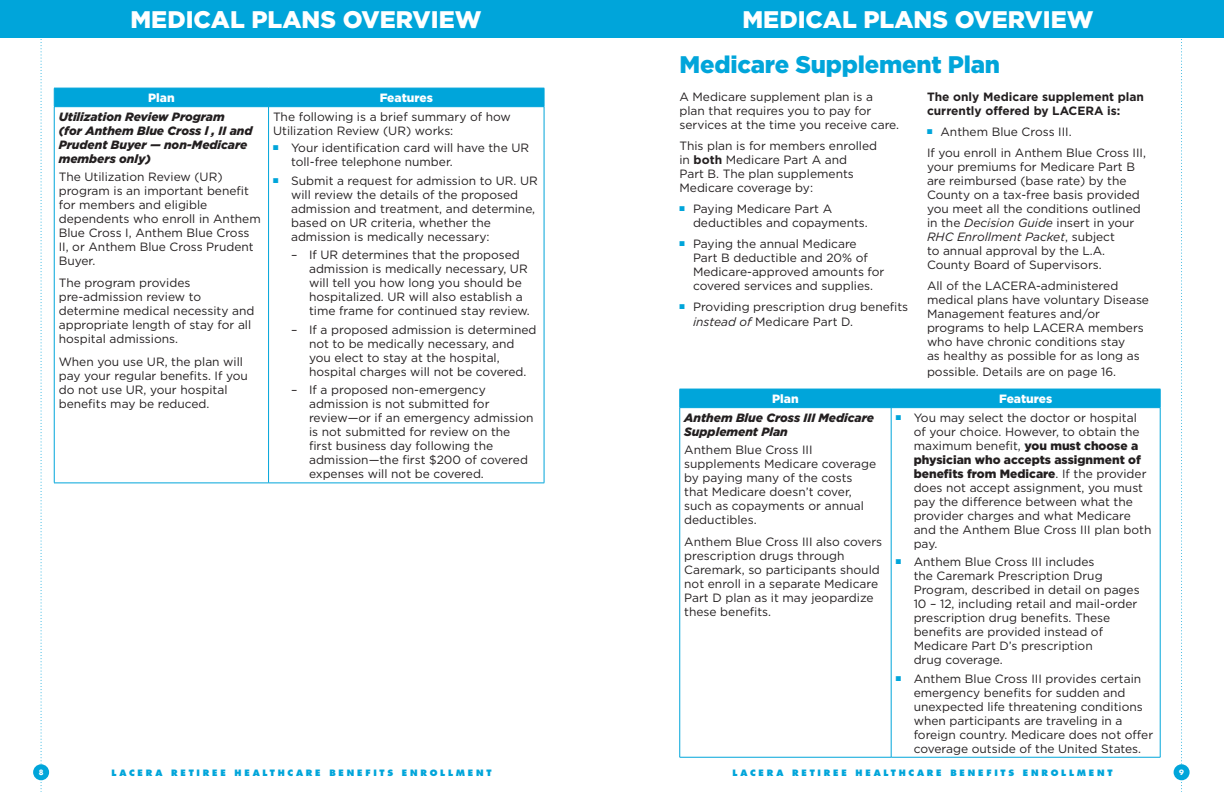
<style>
.page{position:relative;width:1224px;height:792px;background:#fff}
.page>*{position:absolute;margin:0;border:0;box-sizing:border-box;transform-origin:0 0}
.t1{font:900 24px "Gotham";color:#fff}
.t2{font:900 24px "Gotham";letter-spacing:-.01em;color:#00a5da}
.t3{font:12px/14px "Gotham";color:#231f20}
.t4{font:italic 900 12px/14px "Gotham";color:#231f20}
.t5{font:700 12px/14px "Gotham";color:#231f20}
.t6{font:900 12px "Gotham";color:#fff}
.t7{font:800 8.6px "Futura Std";letter-spacing:.325em;color:#00a5da}
.t8{font:700 7px "Futura Std";color:#fff}
.s1{font-weight:700}
.s2{font-style:italic}
.s3{font-weight:900}
</style>
<div class="page">
<div style="left:0;top:0;width:612px;height:37px;background:#00a5da"></div>
<div style="left:612px;top:0;width:612px;height:37px;background:#00a5da"></div>
<svg style="left:1181px;top:37px;width:2px;height:755px"></svg>
<div style="left:1174px;top:764px;width:16px;height:16px;background:#00a5da;border-radius:50%"></div>
<svg style="left:41px;top:37px;width:1px;height:755px"></svg>
<div style="left:33px;top:764px;width:16px;height:16px;background:#00a5da;border-radius:50%"></div>
<hr style="left:268px;top:107px;width:1px;height:376px;background:#00a5da">
<div style="left:54px;top:88px;width:491px;height:19px;background:#00a5da"></div>
<hr style="left:269px;top:88px;width:275px;height:1px;background:#00a5da">
<hr style="left:54px;top:483px;width:215px;height:1px;background:#00a5da">
<hr style="left:269px;top:483px;width:275px;height:1px;background:#00a5da">
<hr style="left:54px;top:106px;width:215px;height:1px;background:#00a5da">
<hr style="left:269px;top:106px;width:275px;height:1px;background:#00a5da">
<hr style="left:54px;top:107px;width:1px;height:376px;background:#00a5da">
<hr style="left:544px;top:107px;width:1px;height:376px;background:#00a5da">
<hr style="left:891px;top:408px;width:1px;height:349px;background:#00a5da">
<div style="left:680px;top:389px;width:481px;height:19px;background:#00a5da"></div>
<hr style="left:891px;top:389px;width:269px;height:1px;background:#00a5da">
<hr style="left:680px;top:757px;width:211px;height:1px;background:#00a5da">
<hr style="left:891px;top:757px;width:269px;height:1px;background:#00a5da">
<hr style="left:680px;top:407px;width:211px;height:1px;background:#00a5da">
<hr style="left:891px;top:407px;width:269px;height:1px;background:#00a5da">
<hr style="left:680px;top:408px;width:1px;height:349px;background:#00a5da">
<hr style="left:1160px;top:408px;width:1px;height:349px;background:#00a5da">
<h1 class="t1" style="left:130px;top:3px;width:353px">MEDICAL PLANS OVERVIEW</h1>
<h1 class="t1" style="left:742px;top:3px;width:353px">MEDICAL PLANS OVERVIEW</h1>
<h1 class="t2" style="left:680px;top:48px;width:322px">Medicare Supplement Plan</h1>
<p class="t3" style="left:680px;top:89px;width:221px">A Medicare supplement plan is a plan that requires you to pay for services at the time you receive care.</p>
<p class="t3" style="left:680px;top:138px;width:199px">This plan is for members enrolled in <span class="s1">both</span> Medicare Part A and<br>Part B. The plan supplements<br>Medicare coverage by:</p>
<p class="t3" style="left:693px;top:202px;width:176px;text-indent:-13px"><sup>■</sup> Paying Medicare Part A deductibles and copayments.</p>
<p class="t3" style="left:693px;top:237px;width:193px;text-indent:-13px"><sup>■</sup> Paying the annual Medicare<br>Part B deductible and 20% of<br>Medicare-approved amounts for covered services and supplies.</p>
<p class="t3" style="left:693px;top:300px;width:217px;text-indent:-13px"><sup>■</sup> Providing prescription drug benefits <span class="s2">instead of</span> Medicare Part D.</p>
<p class="t5" style="left:927px;top:89px;width:219px">The only Medicare supplement plan currently offered by LACERA is:</p>
<p class="t3" style="left:927px;top:121px;width:221px;line-height:21.2px"><sup>■</sup> Anthem Blue Cross III.<br>If you enroll in Anthem Blue Cross III,</p>
<p class="t3" style="left:927px;top:160px;width:215px">your premiums for Medicare Part B are reimbursed (base rate) by the County on a tax-free basis provided you meet all the conditions outlined in the <span class="s2">Decision Guide</span> insert in your <span class="s2">RHC Enrollment Packet</span>, subject<br>to annual approval by the L.A.<br>County Board of Supervisors.</p>
<p class="t3" style="left:927px;top:279px;width:224px">All of the LACERA-administered medical plans have voluntary Disease Management features and/or programs to help LACERA members who have chronic conditions stay<br>as healthy as possible for as long as</p>
<p class="t3" style="left:927px;top:364px;width:191px">possible. Details are on page 16.</p>
<p class="t6" style="left:148px;top:90px;width:28px">Plan</p>
<p class="t6" style="left:380px;top:90px;width:55px">Features</p>
<p class="t4" style="left:59px;top:109px;width:195px">Utilization Review Program<br>(for Anthem Blue Cross l , II and<br>Prudent Buyer — non-Medicare members only)</p>
<p class="t3" style="left:59px;top:170px;width:204px">The Utilization Review (UR) program is an important benefit for members and eligible dependents who enroll in Anthem<br>Blue Cross I, Anthem Blue Cross<br>II, or Anthem Blue Cross Prudent<br>Buyer.</p>
<p class="t3" style="left:59px;top:276px;width:197px">The program provides pre-admission review to determine medical necessity and appropriate length of stay for all hospital admissions.</p>
<p class="t3" style="left:59px;top:354px;width:191px">When you use UR, the plan will pay your regular benefits. If you do not use UR, your hospital benefits may be reduced.</p>
<p class="t3" style="left:273px;top:109px;width:239px">The following is a brief summary of how<br>Utilization Review (UR) works:</p>
<p class="t3" style="left:291px;top:141px;width:240px;text-indent:-18px"><sup>■</sup> Your identification card will have the UR toll-free telephone number.</p>
<p class="t3" style="left:291px;top:173px;width:248px;text-indent:-18px"><sup>■</sup> Submit a request for admission to UR. UR will review the details of the proposed admission and treatment, and determine, based on UR criteria, whether the admission is medically necessary:</p>
<p class="t3" style="left:309px;top:248px;width:222px;text-indent:-18px">– If UR determines that the proposed admission is medically necessary, UR will tell you how long you should be hospitalized. UR will also establish a time frame for continued stay review.</p>
<p class="t3" style="left:309px;top:322px;width:229px;text-indent:-18px">– If a proposed admission is determined not to be medically necessary, and you elect to stay at the hospital, hospital charges will not be covered.</p>
<p class="t3" style="left:309px;top:383px;width:226px;text-indent:-18px">– If a proposed non-emergency admission is not submitted for review—or if an emergency admission is not submitted for review on the first business day following the admission—the first $200 of covered expenses will not be covered.</p>
<p class="t6" style="left:772px;top:391px;width:28px">Plan</p>
<p class="t6" style="left:999px;top:391px;width:55px">Features</p>
<p class="t3" style="left:914px;top:410px;width:239px;text-indent:-18px"><sup>■</sup> You may select the doctor or hospital of your choice. However, to obtain the maximum benefit, <span class="s3">you must choose a physician who accepts assignment of benefits from Medicare</span>. If the provider does not accept assignment, you must pay the difference between what the provider charges and what Medicare and the Anthem Blue Cross III plan both pay.</p>
<p class="t3" style="left:914px;top:555px;width:227px;text-indent:-18px"><sup>■</sup> Anthem Blue Cross III includes<br>the Caremark Prescription Drug<br>Program, described in detail on pages<br>10 – 12, including retail and mail-order prescription drug benefits. These benefits are provided instead of<br>Medicare Part D’s prescription<br>drug coverage.</p>
<p class="t3" style="left:914px;top:671px;width:241px;text-indent:-18px"><sup>■</sup> Anthem Blue Cross III provides certain emergency benefits for sudden and unexpected life threatening conditions when participants are traveling in a foreign country. Medicare does not offer coverage outside of the United States.</p>
<p class="t4" style="left:684px;top:410px;width:191px">Anthem Blue Cross III Medicare<br>Supplement Plan</p>
<p class="t3" style="left:684px;top:443px;width:194px">Anthem Blue Cross III supplements Medicare coverage by paying many of the costs that Medicare doesn’t cover, such as copayments or annual deductibles.</p>
<p class="t3" style="left:684px;top:535px;width:199px">Anthem Blue Cross III also covers prescription drugs through<br>Caremark, so participants should not enroll in a separate Medicare<br>Part D plan as it may jeopardize these benefits.</p>
<p class="t8" style="left:39px;top:768px;width:6px">8</p>
<p class="t7" style="left:111px;top:767px;width:382px">LACERA RETIREE HEALTHCARE BENEFITS ENROLLMENT</p>
<p class="t7" style="left:732px;top:767px;width:382px">LACERA RETIREE HEALTHCARE BENEFITS ENROLLMENT</p>
<p class="t8" style="left:1179px;top:768px;width:6px">9</p>
</div>
